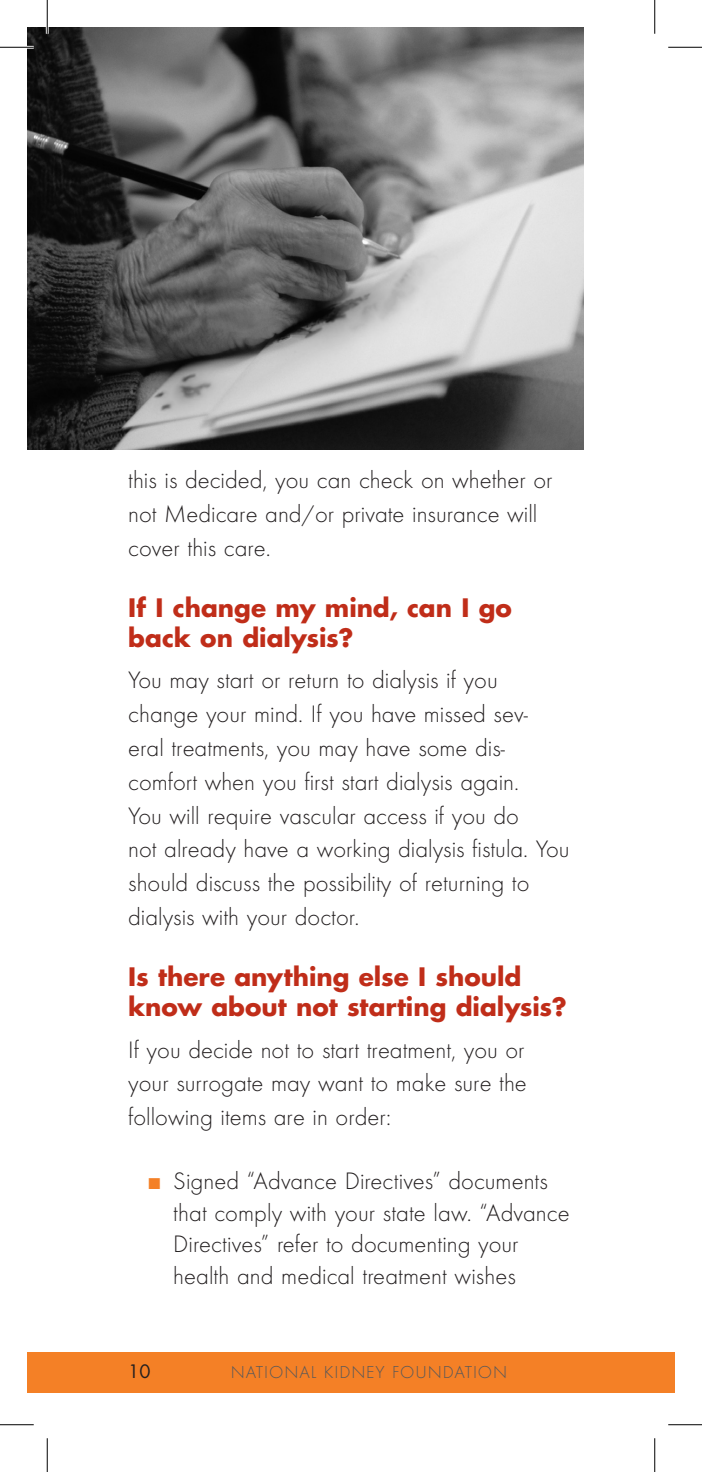
<style>
.page{position:relative;width:702px;height:1472px;background:#fff}
.page>*{position:absolute;margin:0;border:0;box-sizing:border-box;transform-origin:0 0}
.Body1{font:24.75px/33.8px "Futura Lgt";color:#231f20}
.Bullet{font:24.75px/31.5px "Futura Lgt";color:#231f20}
.Head1{font:700 24.75px/29.2px "Futura";color:#c02d19}
.t1{font:18px "Futura Lgt";letter-spacing:.05em;color:#57585a}
.t2{font:18px "Futura";color:#231f20}
.s1{color:#f48026}
</style>
<div class="page">
<div style="left:27px;top:1351px;width:628px;height:41px;background:#f48026"></div>
<div style="left:655px;top:1351px;width:20px;height:41px;background:#f48026"></div>
<img style="left:27px;top:27px;width:557px;height:422px">
<hr style="left:0;top:46px;width:34px;height:3px;background:#fff">
<hr style="left:46px;top:0;width:3px;height:34px;background:#fff">
<hr style="left:0;top:47px;width:34px;height:1px;background:#000">
<hr style="left:668px;top:47px;width:34px;height:1px;background:#000">
<hr style="left:0;top:1424px;width:34px;height:1px;background:#000">
<hr style="left:668px;top:1424px;width:34px;height:1px;background:#000">
<hr style="left:47px;top:0;width:1px;height:34px;background:#000">
<hr style="left:47px;top:1438px;width:1px;height:34px;background:#000">
<hr style="left:654px;top:0;width:1px;height:34px;background:#000">
<hr style="left:654px;top:1438px;width:1px;height:34px;background:#000">
<p class="Body1" style="left:128px;top:465px;width:426px">this is decided, you can check on whether or not Medicare and/or private insurance will cover this care.</p>
<p class="Head1" style="left:128px;top:593px;width:385px">If I change my mind, can I go back on dialysis?</p>
<p class="Body1" style="left:128px;top:665px;width:443px">You may start or return to dialysis if you change your mind. If you have missed sev-<br>eral treatments, you may have some dis&shy;comfort when you first start dialysis again.<br>You will require vascular access if you do<br>not already have a working dialysis fistula. You should discuss the possibility of returning to dialysis with your doctor.</p>
<p class="Head1" style="left:128px;top:962px;width:440px">Is there anything else I should know about not starting dialysis?</p>
<p class="Body1" style="left:128px;top:1034px;width:400px;text-align:justify">If you decide not to start treatment, you or your surrogate may want to make sure the following items are in order:</p>
<p class="Bullet" style="left:173px;top:1167px;width:398px;text-indent:-25px"><span class="s1">■</span> Signed “Advance Directives” documents that comply with your state law. “Advance Directives” refer to documenting your health and medical treatment wishes</p>
<p class="t2" style="left:128px;top:1358px;width:24px">10</p>
<p class="t1" style="left:231px;top:1360px;width:272px">National Kidn ey Foun dation</p>
</div>
